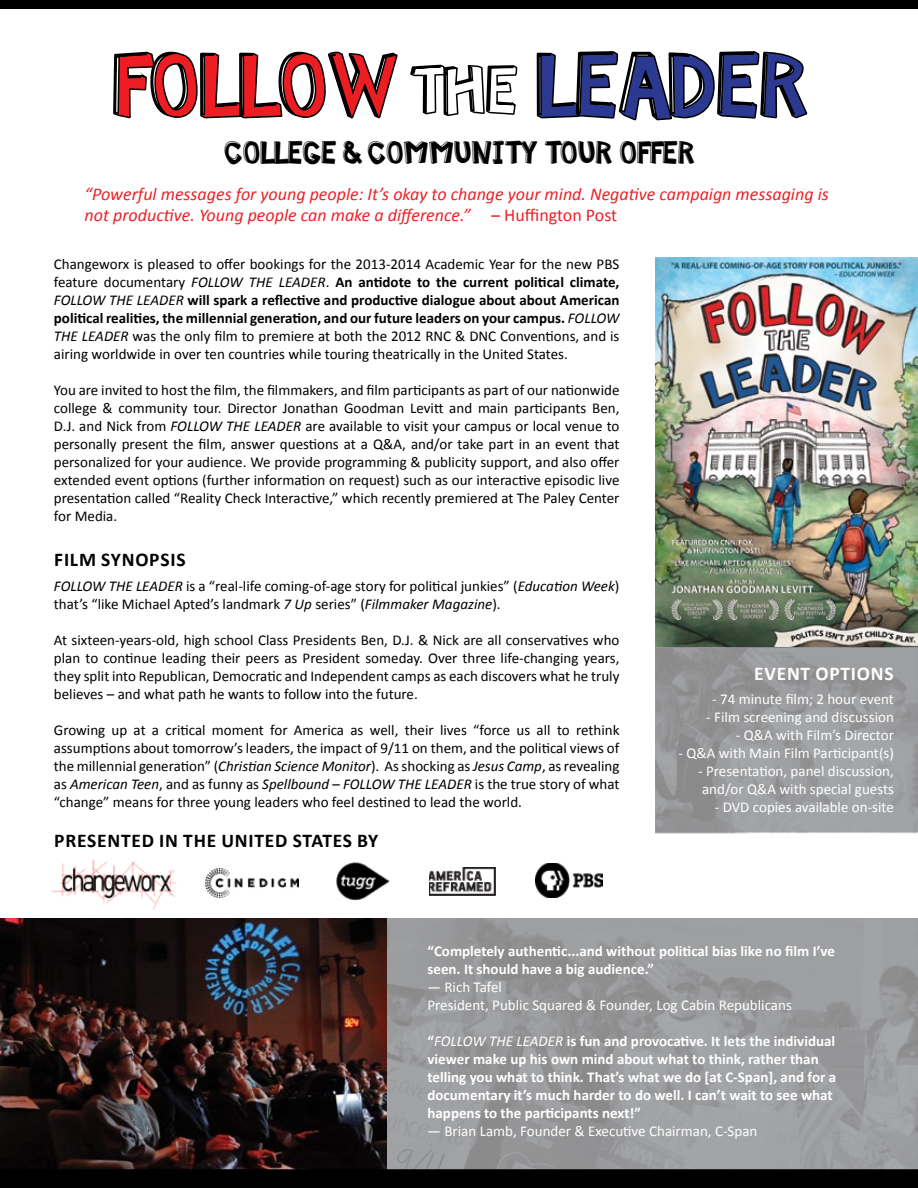
<style>
.page{position:relative;width:918px;height:1188px;background:#fff}
.page>*{position:absolute;margin:0;border:0;box-sizing:border-box;transform-origin:0 0}
.t1{font:77.4px "Mitten Right";color:#ed1d24}
.t2{font:77.4px "Mitten Right";color:#2b3990}
.t3{font:27px "Mitten Right";color:#000}
.t4{font:700 19.5px "Calibri";letter-spacing:.04em;color:#000}
.t5{font:700 19.5px "Calibri";letter-spacing:.04em;color:#fff}
.t6{font:italic 18px/21.6px "Calibri";color:#ec2127}
.t7{font:15px/18px "Calibri";color:#000;text-align:justify}
.t8{font:700 15px/18px "Calibri";color:#fff}
.t9{font:15px/18px "Calibri";color:#fff}
.s1{font-style:normal}
.s2{font-style:italic}
.s3{font-weight:700}
.s4{font-weight:400;font-style:italic}
</style>
<div class="page">
<img style="left:0;top:918px;width:918px;height:251px">
<img style="left:655px;top:257px;width:263px;height:575px">
<hr style="left:655px;top:647px;width:1px;height:185px;background:#a6a8aa">
<img style="left:655px;top:647px;width:263px;height:1px">
<div style="left:0;top:0;width:918px;height:9px;background:#000"></div>
<div style="left:0;top:1169px;width:918px;height:19px;background:#000"></div>
<img style="left:51px;top:859px;width:126px;height:50px">
<svg style="left:113px;top:51px;width:285px;height:68px"></svg>
<svg style="left:410px;top:64px;width:108px;height:52px"></svg>
<svg style="left:536px;top:51px;width:272px;height:70px"></svg>
<img style="left:336px;top:862px;width:54px;height:38px">
<img style="left:429px;top:867px;width:67px;height:29px">
<img style="left:206px;top:869px;width:93px;height:28px">
<img style="left:536px;top:863px;width:66px;height:34px">
<h1 class="t1" style="left:113px;top:43px;width:287px">ENKKNV</h1>
<h1 class="t2" style="left:537px;top:43px;width:274px">KD@CDQ</h1>
<h2 class="t3" style="left:225px;top:138px;width:472px">BNKKDFD % BNLLTMHSX SNTQ NEEDQ</h2>
<p class="t6" style="left:85px;top:182px;width:746px">“Powerful messages for young people: It’s okay to change your mind. Negative campaign messaging is not productive. Young people can make a difference.” – <span class="s1">Huffington Post</span></p>
<p class="t7" style="left:54px;top:254px;width:567px">Changeworx is pleased to offer bookings for the 2013-2014 Academic Year for the new PBS feature documentary <span class="s2">FOLLOW THE LEADER</span>. <span class="s3">An antidote to the current political climate, </span><span class="s2">FOLLOW THE LEADER</span> <span class="s3">will spark a reflective and productive dialogue about about American political realities, the millennial generation, and our future leaders on your campus.</span> <span class="s2">FOLLOW THE LEADER</span> was the only film to premiere at both the 2012 RNC &amp; DNC Conventions, and is airing worldwide in over ten countries while touring theatrically in the United States.</p>
<p class="t7" style="left:54px;top:380px;width:567px">You are invited to host the film, the filmmakers, and film participants as part of our nationwide college &amp; community tour. Director Jonathan Goodman Levitt and main participants Ben, D.J. and Nick from <span class="s2">FOLLOW THE LEADER</span> are available to visit your campus or local venue to personally present the film, answer questions at a Q&amp;A, and/or take part in an event that personalized for your audience. We provide programming &amp; publicity support, and also offer extended event options (further information on request) such as our interactive episodic live presentation called “Reality Check Interactive,” which recently premiered at The Paley Center for Media.</p>
<h3 class="t4" style="left:54px;top:547px;width:133px">FILM SYNOPSIS</h3>
<p class="t7" style="left:54px;top:577px;width:567px"><span class="s2">FOLLOW THE LEADER</span> is a “real-life coming-of-age story for political junkies” (<span class="s2">Education Week</span>) that’s “like Michael Apted’s landmark <span class="s2">7 Up</span> series” (<span class="s2">Filmmaker Magazine</span>).</p>
<p class="t7" style="left:54px;top:631px;width:567px">At sixteen-years-old, high school Class Presidents Ben, D.J. &amp; Nick are all conservatives who plan to continue leading their peers as President someday. Over three life-changing years, they split into Republican, Democratic and Independent camps as each discovers what he truly believes – and what path he wants to follow into the future.</p>
<p class="t7" style="left:54px;top:721px;width:567px">Growing up at a critical moment for America as well, their lives “force us all to rethink assumptions about tomorrow’s leaders, the impact of 9/11 on them, and the political views of the millennial generation” (<span class="s2">Christian Science Monitor</span>). As shocking as <span class="s2">Jesus Camp</span>, as revealing as <span class="s2">American Teen</span>, and as funny as <span class="s2">Spellbound</span> – <span class="s2">FOLLOW THE LEADER</span> is the true story of what “change” means for three young leaders who feel destined to lead the world.</p>
<h3 class="t4" style="left:54px;top:829px;width:326px">PRESENTED IN THE UNITED STATES BY</h3>
<h3 class="t5" style="left:754px;top:661px;width:141px">EVENT OPTIONS</h3>
<p class="t9" style="left:712px;top:689px;width:183px">- 74 minute film; 2 hour event</p>
<p class="t9" style="left:706px;top:707px;width:189px">- Film screening and discussion</p>
<p class="t9" style="left:736px;top:725px;width:160px">- Q&amp;A with Film’s Director</p>
<p class="t9" style="left:678px;top:743px;width:217px">- Q&amp;A with Main Film Participant(s)</p>
<p class="t9" style="left:698px;top:761px;width:197px">- Presentation, panel discussion, and/or Q&amp;A with special guests</p>
<p class="t9" style="left:715px;top:797px;width:181px">- DVD copies available on-site</p>
<p class="t8" style="left:428px;top:942px;width:409px">“Completely authentic...and without political bias like no film I’ve seen. It should have a big audience.”</p>
<p class="t9" style="left:428px;top:978px;width:366px">— Rich Tafel<br>President, Public Squared &amp; Founder, Log Cabin Republicans</p>
<p class="t8" style="left:428px;top:1032px;width:410px">“<span class="s4">FOLLOW THE LEADER</span> is fun and provocative. It lets the individual viewer make up his own mind about what to think, rather than telling you what to think. That’s what we do [at C-Span], and for a documentary it’s much harder to do well. I can’t wait to see what happens to the participants next!”</p>
<p class="t9" style="left:428px;top:1122px;width:331px">— Brian Lamb, Founder &amp; Executive Chairman, C-Span</p>
</div>
